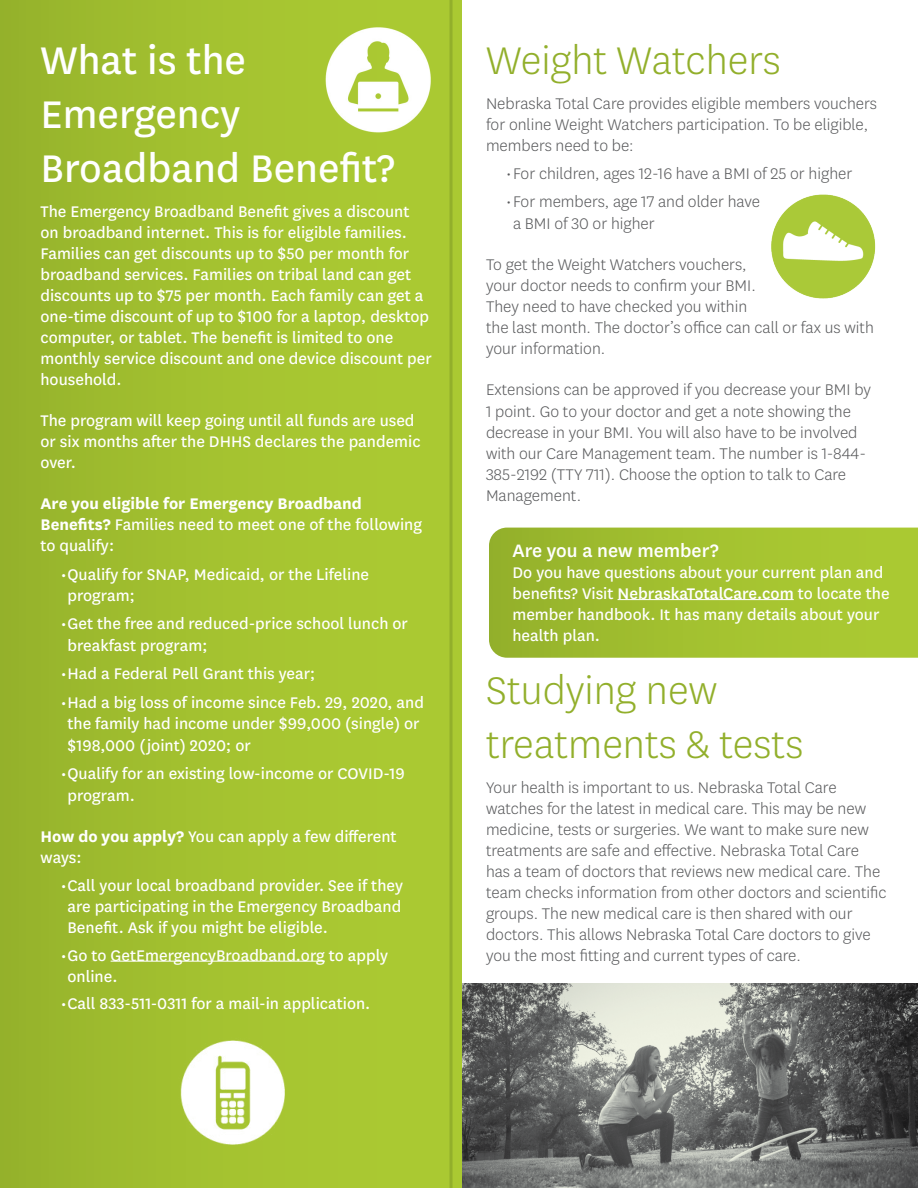
<style>
.page{position:relative;width:918px;height:1188px;background:#fff}
.page>*{position:absolute;margin:0;border:0;box-sizing:border-box;transform-origin:0 0}
.Article_Header{font:300 45px/54px "Centene Sans";color:#92af2b}
.Article_Header-2{font:45px/54px "Centene Sans";color:#fff}
.t1{font:500 21px "Centene Sans";color:#fff}
.t2{font:18px/21px "Centene Sans";color:#fff}
.t3{font:300 18px/21px "Centene Sans";color:#58595b}
.s1{font-weight:700}
.s2{font-weight:500}
</style>
<div class="page">
<img style="left:461px;top:984px;width:457px;height:204px">
<div style="left:0;top:0;width:461px;height:1188px;background:linear-gradient(to right,#98b52c,#aecd33)"></div>
<svg style="left:489px;top:528px;width:429px;height:130px;background:#a2c030"></svg>
<hr style="left:618px;top:599px;width:176px;height:1px;background:#fff">
<hr style="left:111px;top:961px;width:214px;height:1px;background:#fff">
<img style="left:323px;top:25px;width:110px;height:110px">
<hr style="left:450px;top:0;width:3px;height:1188px;background:#92af2b">
<img style="left:771px;top:194px;width:105px;height:105px">
<img style="left:177px;top:1037px;width:110px;height:110px">
<p class="Article_Header-2" style="left:40px;top:31px;width:356px">What is the<br>Emergency<br>Broadband Benefit?</p>
<p class="t2" style="left:40px;top:200px;width:393px">The Emergency Broadband Benefit gives a discount on broadband internet. This is for eligible families.<br>Families can get discounts up to $50 per month for broadband services. Families on tribal land can get discounts up to $75 per month. Each family can get a one-time discount of up to $100 for a laptop, desktop computer, or tablet. The benefit is limited to one monthly service discount and one device discount per household.</p>
<p class="t2" style="left:40px;top:409px;width:382px">The program will keep going until all funds are used or six months after the DHHS declares the pandemic over.</p>
<p class="t2" style="left:40px;top:492px;width:383px"><span class="s1">Are you eligible for Emergency Broadband<br>Benefits?</span> Families need to meet one of the following to qualify:</p>
<p class="t2" style="left:68px;top:562px;width:303px;line-height:21.6px;text-indent:-7px">•Qualify for SNAP, Medicaid, or the Lifeline program;</p>
<p class="t2" style="left:68px;top:612px;width:342px;line-height:21.6px;text-indent:-7px">•Get the free and reduced-price school lunch or breakfast program;</p>
<p class="t2" style="left:61px;top:662px;width:256px">•Had a Federal Pell Grant this year;</p>
<p class="t2" style="left:68px;top:691px;width:358px;line-height:21.6px;text-indent:-7px">•Had a big loss of income since Feb. 29, 2020, and the family had income under $99,000 (single) or $198,000 (joint) 2020; or</p>
<p class="t2" style="left:68px;top:762px;width:339px;line-height:21.6px;text-indent:-7px">•Qualify for an existing low-income or COVID-19 program.</p>
<p class="t2" style="left:40px;top:825px;width:358px"><span class="s1">How do you apply?</span> You can apply a few different ways:</p>
<p class="t2" style="left:68px;top:874px;width:337px;text-align:justify;text-indent:-7px">•Call your local broadband provider. See if they are participating in the Emergency Broadband Benefit. Ask if you might be eligible.</p>
<p class="t2" style="left:68px;top:944px;width:322px;text-indent:-7px">•Go to GetEmergencyBroadband.org to apply online.</p>
<p class="t2" style="left:61px;top:992px;width:311px">•Call 833-511-0311 for a mail-in application.</p>
<p class="Article_Header" style="left:486px;top:32px;width:296px">Weight Watchers</p>
<p class="t3" style="left:486px;top:92px;width:392px">Nebraska Total Care provides eligible members vouchers for online Weight Watchers participation. To be eligible, members need to be:</p>
<p class="t3" style="left:506px;top:162px;width:348px">•For children, ages 12-16 have a BMI of 25 or higher</p>
<p class="t3" style="left:513px;top:191px;width:249px;line-height:21.6px;text-indent:-7px">•For members, age 17 and older have a BMI of 30 or higher</p>
<p class="t3" style="left:486px;top:254px;width:389px">To get the Weight Watchers vouchers,<br>your doctor needs to confirm your BMI.<br>They need to have checked you within<br>the last month. The doctor’s office can call or fax us with your information.</p>
<p class="t3" style="left:486px;top:379px;width:386px">Extensions can be approved if you decrease your BMI by 1 point. Go to your doctor and get a note showing the decrease in your BMI. You will also have to be involved with our Care Management team. The number is 1-844- 385-2192 (TTY 711). Choose the option to talk to Care Management.</p>
<p class="t1" style="left:512px;top:536px;width:208px">Are you a new member?</p>
<p class="t2" style="left:512px;top:561px;width:379px">Do you have questions about your current plan and benefits? Visit <span class="s2">NebraskaTotalCare.com</span> to locate the member handbook. It has many details about your health plan.</p>
<p class="Article_Header" style="left:486px;top:662px;width:319px">Studying new treatments &amp; tests</p>
<p class="t3" style="left:486px;top:776px;width:402px">Your health is important to us. Nebraska Total Care watches for the latest in medical care. This may be new medicine, tests or surgeries. We want to make sure new treatments are safe and effective. Nebraska Total Care has a team of doctors that reviews new medical care. The team checks information from other doctors and scientific groups. The new medical care is then shared with our doctors. This allows Nebraska Total Care doctors to give you the most fitting and current types of care.</p>
</div>
